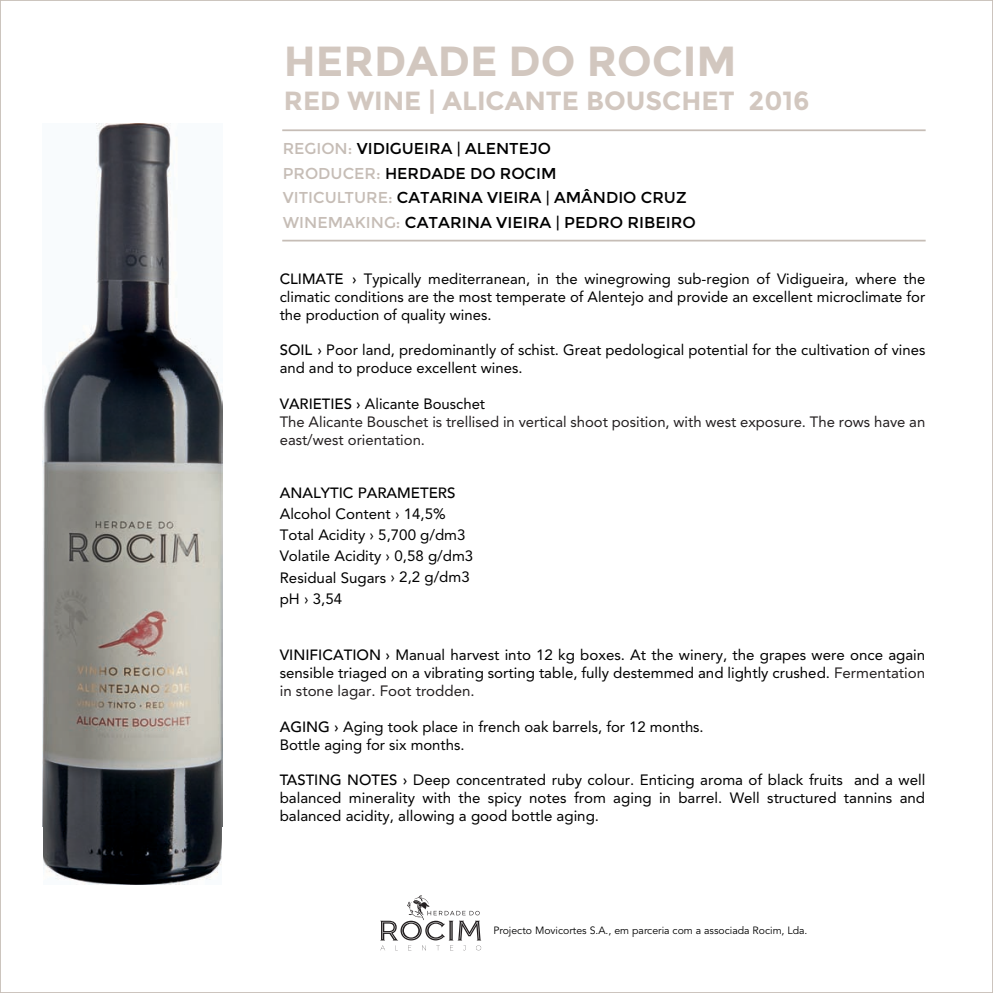
<style>
.page{position:relative;width:993px;height:993px;background:#fff}
.page>*{position:absolute;margin:0;border:0;box-sizing:border-box;transform-origin:0 0}
.t1{font:700 42px "Montserrat";color:#d2c7bf}
.t2{font:700 26.25px "Montserrat";color:#d2c7bf}
.t3{font:15.75px/24.5px "Montserrat";color:#000001}
.t4{font:14.88px/17.8px "Avenir";color:#000001;text-align:justify}
.t5{font:14.88px/17.8px "Avenir";color:#231f20}
.t6{font:500 14.88px "Avenir LT";color:#000001}
.t7{font:10.5px "Avenir";color:#000001}
.s1{color:#c6bdb6}
.s2{font-family:"Avenir LT";font-weight:500}
.s3{font-family:"Avenir LT";font-weight:500;color:#000001}
.s4{color:#000001}
.s5{color:#231f20}
</style>
<div class="page">
<hr style="left:282px;top:129px;width:643px;height:2px;background:#c6bdb6">
<hr style="left:282px;top:240px;width:643px;height:1px;background:#c6bdb6">
<svg style="left:380px;top:895px;width:101px;height:55px"></svg>
<img style="left:43px;top:123px;width:179px;height:760px">
<h1 class="t1" style="left:284px;top:37px;width:454px">HERDADE DO ROCIM</h1>
<h2 class="t2" style="left:284px;top:85px;width:527px">RED WINE | ALICANTE BOUSCHET 2016</h2>
<p class="t3" style="left:282px;top:137px;width:414px"><span class="s1">REGION:</span> VIDIGUEIRA | ALENTEJO<br><span class="s1">PRODUCER:</span> HERDADE DO ROCIM<br><span class="s1">VITICULTURE:</span> CATARINA VIEIRA | AMÂNDIO CRUZ <span class="s1">WINEMAKING:</span> CATARINA VIEIRA | PEDRO RIBEIRO</p>
<p class="t4" style="left:279px;top:270px;width:647px"><span class="s2">CLIMATE ›</span> Typically mediterranean, in the winegrowing sub-region of Vidigueira, where the climatic conditions are the most temperate of Alentejo and provide an excellent microclimate for the production of quality wines.</p>
<p class="t4" style="left:279px;top:341px;width:647px"><span class="s2">SOIL ›</span> Poor land, predominantly of schist. Great pedological potential for the cultivation of vines and and to produce excellent wines.</p>
<p class="t5" style="left:279px;top:395px;width:647px"><span class="s3">VARIETIES ›</span> <span class="s4">Alicante Bouschet<br></span>The Alicante Bouschet is trellised in vertical shoot position, with west exposure. The rows have an east/west orientation.</p>
<p class="t6" style="left:279px;top:484px;width:177px">ANALYTIC PARAMETERS</p>
<p class="t4" style="left:279px;top:503px;width:195px;line-height:21px;text-align:left">Alcohol Content › 14,5%<br>Total Acidity › 5,700 g/dm3<br>Volatile Acidity › 0,58 g/dm3<br>Residual Sugars › 2,2 g/dm3 pH › 3,54</p>
<p class="t4" style="left:279px;top:646px;width:646px"><span class="s2">VINIFICATION ›</span> Manual harvest into 12 kg boxes. At the winery, the grapes were once again sensible triaged on a vibrating sorting table, fully destemmed and lightly crushed. <span class="s5">Fermentation in stone lagar. Foot trodden.</span></p>
<p class="t4" style="left:279px;top:717px;width:425px"><span class="s2">AGING ›</span> Aging took place in french oak barrels, for 12 months.<br>Bottle aging for six months.</p>
<p class="t4" style="left:279px;top:771px;width:647px"><span class="s2">TASTING NOTES ›</span> Deep concentrated ruby colour. Enticing aroma of black fruits and a well balanced minerality with the spicy notes from aging in barrel. Well structured tannins and balanced acidity, allowing a good bottle aging.</p>
<p class="t7" style="left:493px;top:923px;width:315px">Projecto Movicortes S.A., em parceria com a associada Rocim, Lda.</p>
</div>
